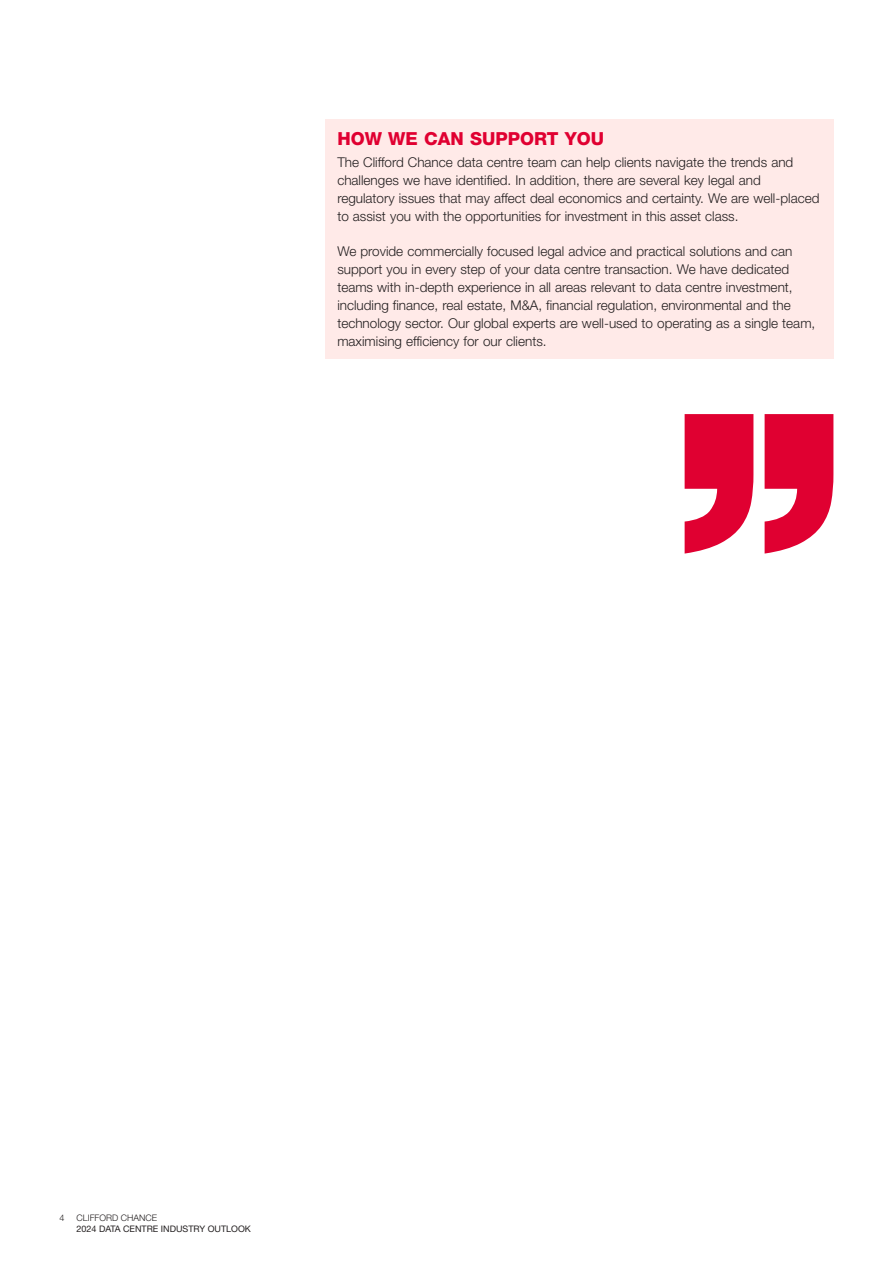
<style>
.page{position:relative;width:893px;height:1263px;background:#fff}
.page>*{position:absolute;margin:0;border:0;box-sizing:border-box;transform-origin:0 0}
._02__Heading_1{font:800 18px "Helvetica Neue LT Pro";color:#e00031}
._05__Body_Text_4MM{font:300 13.5px/18px "Helvetica Neue LT Std";color:#231f20}
.t1{font:9px "Helvetica Neue LT Std";color:#231f20}
.t2{font:300 9px "Helvetica Neue LT Std";color:#231f20}
</style>
<div class="page">
<div style="left:325px;top:119px;width:508px;height:240px;background:#ffeae8"></div>
<svg style="left:685px;top:414px;width:148px;height:140px"></svg>
<p class="_02__Heading_1" style="left:337px;top:128px;width:268px">HOW WE CAN SUPPORT YOU</p>
<p class="_05__Body_Text_4MM" style="left:337px;top:153px;width:484px">The Clifford Chance data centre team can help clients navigate the trends and challenges we have identified. In addition, there are several key legal and regulatory issues that may affect deal economics and certainty. We are well-placed to assist you with the opportunities for investment in this asset class.</p>
<p class="_05__Body_Text_4MM" style="left:337px;top:242px;width:479px">We provide commercially focused legal advice and practical solutions and can support you in every step of your data centre transaction. We have dedicated teams with in-depth experience in all areas relevant to data centre investment, including finance, real estate, M&amp;A, financial regulation, environmental and the technology sector. Our global experts are well-used to operating as a single team, maximising efficiency for our clients.</p>
<p class="t2" style="left:60px;top:1213px;width:7px">4</p>
<p class="t2" style="left:77px;top:1213px;width:82px">CLIFFORD CHANCE</p>
<p class="t1" style="left:77px;top:1223px;width:176px">2024 DATA CENTRE INDUSTRY OUTLOOK</p>
</div>
